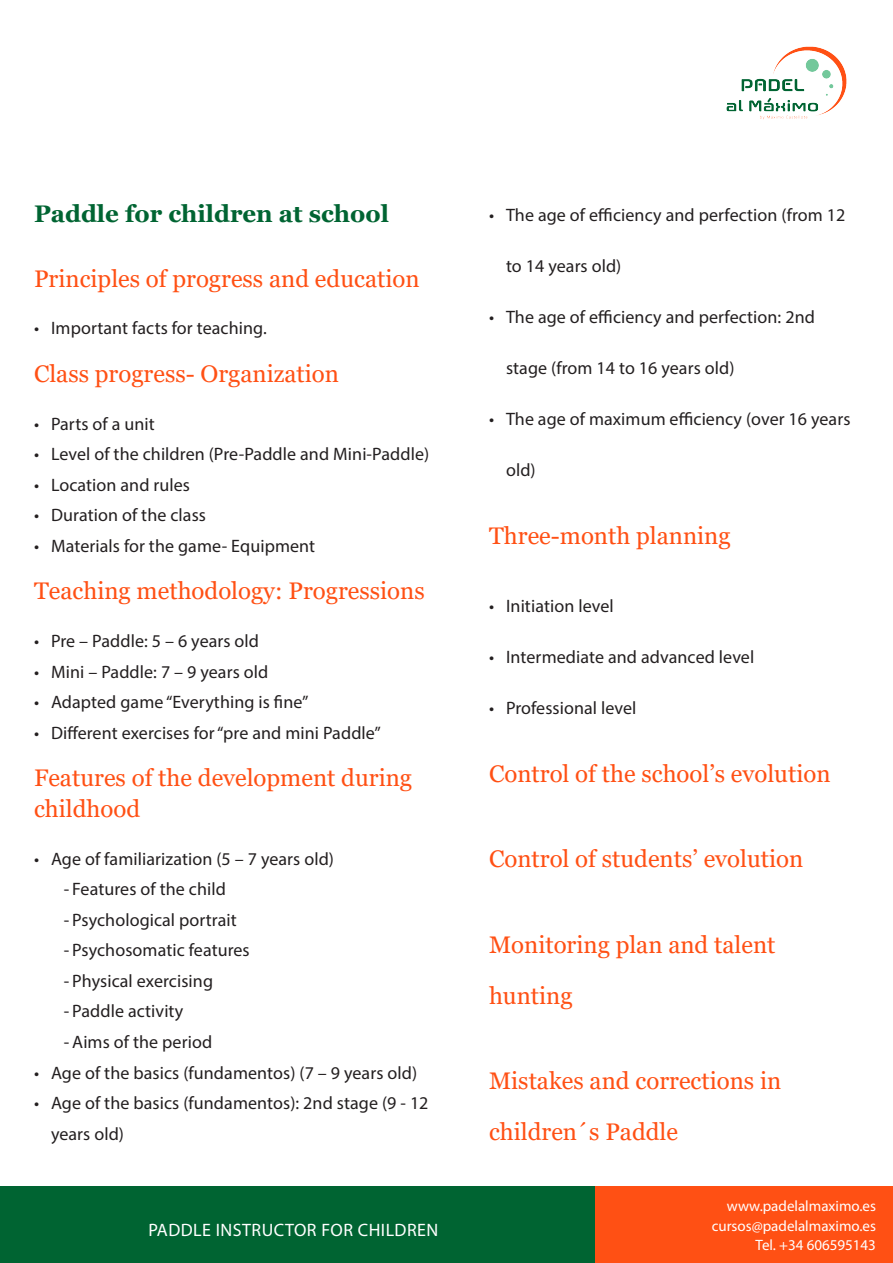
<style>
.page{position:relative;width:893px;height:1263px;background:#fff}
.page>*{position:absolute;margin:0;border:0;box-sizing:border-box;transform-origin:0 0}
.Título_naranja{font:24px/51px "Georgia";color:#ff5014}
.Título_naranja-2{font:700 24px "Georgia";color:#006432}
.t1{font:18px/30.6px "Myriad Pro";letter-spacing:.005em;color:#231f20}
.t2{font:18px "Myriad Pro";letter-spacing:.025em;color:#fff}
.t3{font:15px/19.5px "Myriad Pro";color:#fff;text-align:right}
</style>
<div class="page">
<img style="left:726px;top:46px;width:121px;height:74px">
<div style="left:0;top:1186px;width:595px;height:77px;background:#006432"></div>
<div style="left:595px;top:1186px;width:298px;height:77px;background:#ff5014"></div>
<p class="Título_naranja-2" style="left:34px;top:199px;width:356px">Paddle for children at school</p>
<p class="Título_naranja" style="left:34px;top:254px;width:387px">Principles of progress and education</p>
<p class="t1" style="left:34px;top:313px;width:234px">• Important facts for teaching.</p>
<p class="Título_naranja" style="left:34px;top:349px;width:306px">Class progress- Organization</p>
<p class="t1" style="left:34px;top:408px;width:122px">• Parts of a unit</p>
<p class="t1" style="left:34px;top:439px;width:397px">• Level of the children (Pre-Paddle and Mini-Paddle)</p>
<p class="t1" style="left:34px;top:469px;width:158px">• Location and rules</p>
<p class="t1" style="left:34px;top:500px;width:174px">• Duration of the class</p>
<p class="t1" style="left:34px;top:530px;width:283px">• Materials for the game- Equipment</p>
<p class="Título_naranja" style="left:34px;top:566px;width:392px">Teaching methodology: Progressions</p>
<p class="t1" style="left:34px;top:625px;width:227px">• Pre – Paddle: 5 – 6 years old</p>
<p class="t1" style="left:34px;top:656px;width:236px">• Mini – Paddle: 7 – 9 years old</p>
<p class="t1" style="left:34px;top:687px;width:276px">• Adapted game “Everything is fine”</p>
<p class="t1" style="left:34px;top:717px;width:348px">• Different exercises for “pre and mini Paddle”</p>
<p class="Título_naranja" style="left:34px;top:763px;width:380px;line-height:30.6px">Features of the development during childhood</p>
<p class="t1" style="left:34px;top:843px;width:302px">• Age of familiarization (5 – 7 years old)</p>
<p class="t1" style="left:64px;top:873px;width:164px">- Features of the child</p>
<p class="t1" style="left:64px;top:904px;width:175px">- Psychological portrait</p>
<p class="t1" style="left:64px;top:934px;width:187px">- Psychosomatic features</p>
<p class="t1" style="left:64px;top:965px;width:151px">- Physical exercising</p>
<p class="t1" style="left:64px;top:996px;width:121px">- Paddle activity</p>
<p class="t1" style="left:64px;top:1026px;width:150px">- Aims of the period</p>
<p class="t1" style="left:34px;top:1057px;width:385px">• Age of the basics (fundamentos) (7 – 9 years old)</p>
<p class="t1" style="left:51px;top:1087px;width:379px;text-indent:-17px">• Age of the basics (fundamentos): 2nd stage (9 - 12 years old)</p>
<p class="t2" style="left:148px;top:1218px;width:291px">PADDLE INSTRUCTOR FOR CHILDREN</p>
<p class="t1" style="left:489px;top:199px;width:358px">• The age of efficiency and perfection (from 12</p>
<p class="t1" style="left:506px;top:250px;width:117px">to 14 years old)</p>
<p class="t1" style="left:489px;top:301px;width:327px">• The age of efficiency and perfection: 2nd</p>
<p class="t1" style="left:506px;top:352px;width:230px">stage (from 14 to 16 years old)</p>
<p class="t1" style="left:489px;top:403px;width:363px">• The age of maximum efficiency (over 16 years</p>
<p class="t1" style="left:506px;top:454px;width:31px">old)</p>
<p class="Título_naranja" style="left:489px;top:511px;width:243px">Three-month planning</p>
<p class="t1" style="left:489px;top:591px;width:126px">• Initiation level</p>
<p class="t1" style="left:489px;top:642px;width:267px">• Intermediate and advanced level</p>
<p class="t1" style="left:489px;top:693px;width:149px">• Professional level</p>
<p class="Título_naranja" style="left:489px;top:749px;width:343px">Control of the school’s evolution</p>
<p class="Título_naranja" style="left:489px;top:834px;width:316px">Control of students’ evolution</p>
<p class="Título_naranja" style="left:489px;top:919px;width:288px">Monitoring plan and talent hunting</p>
<p class="Título_naranja" style="left:489px;top:1055px;width:294px">Mistakes and corrections in children´s Paddle</p>
<p class="t3" style="left:712px;top:1196px;width:166px">www.padelalmaximo.es cursos@padelalmaximo.es<br>Tel. +34 606595143</p>
</div>
